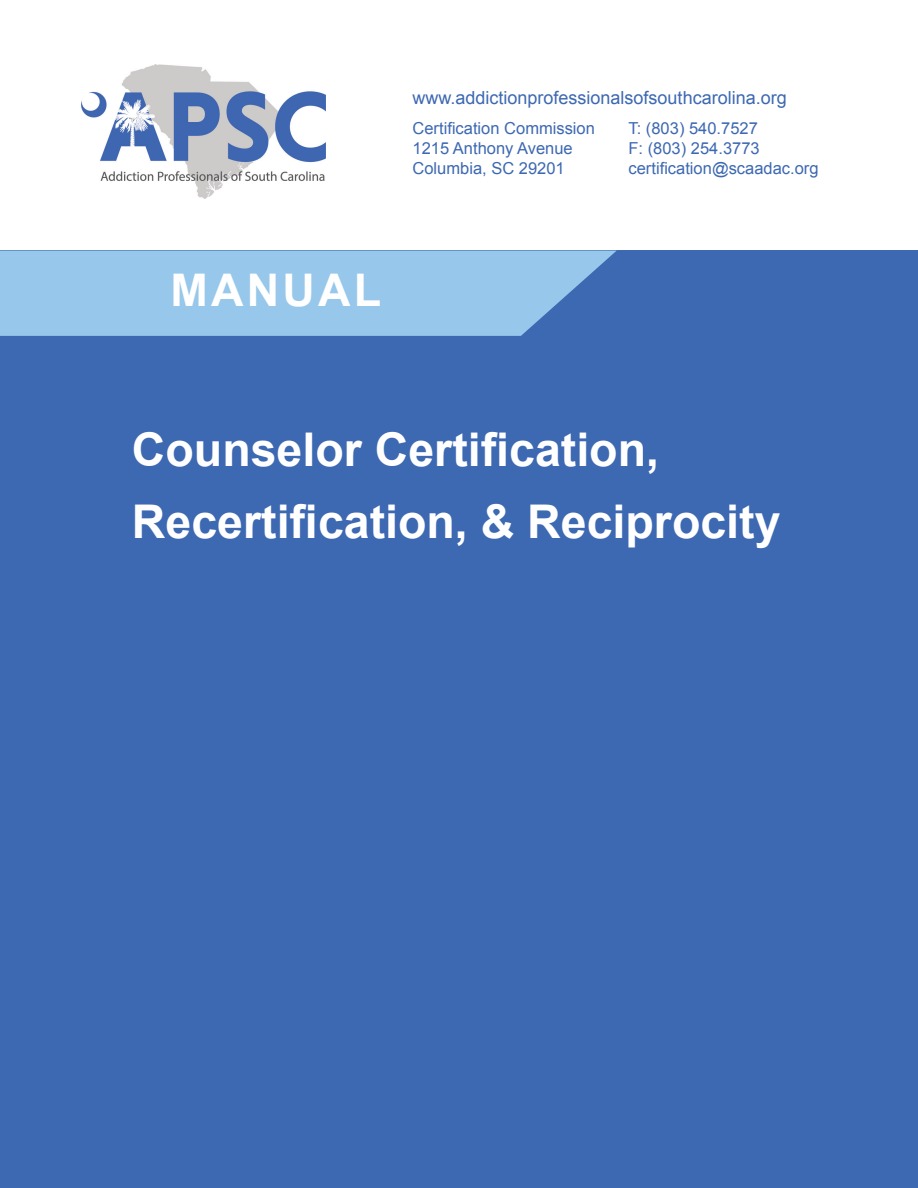
<style>
.page{position:relative;width:918px;height:1188px;background:#fff}
.page>*{position:absolute;margin:0;border:0;box-sizing:border-box;transform-origin:0 0}
.t1{font:700 46.5px "Arial";color:#fff}
.t2{font:700 45px "Arial";letter-spacing:.07em;color:#fff}
.t3{font:18px "Arial";color:#3d68b2}
.t4{font:16.5px "Arial";color:#3d68b2}
</style>
<div class="page">
<div style="left:0;top:251px;width:918px;height:937px;background:#3d68b2"></div>
<img style="left:81px;top:64px;width:245px;height:134px">
<svg style="left:0;top:251px;width:616px;height:85px;background:#8fbfe5"></svg>
<p class="t3" style="left:413px;top:86px;width:376px">www.addictionprofessionalsofsouthcarolina.org</p>
<p class="t4" style="left:413px;top:118px;width:184px">Certification Commission</p>
<p class="t4" style="left:413px;top:138px;width:162px">1215 Anthony Avenue</p>
<p class="t4" style="left:413px;top:157px;width:154px">Columbia, SC 29201</p>
<p class="t4" style="left:629px;top:118px;width:131px">T: (803) 540.7527</p>
<p class="t4" style="left:629px;top:138px;width:133px">F: (803) 254.3773</p>
<p class="t4" style="left:629px;top:157px;width:192px">certification@scaadac.org</p>
<p class="t2" style="left:170px;top:261px;width:212px">MANUAL</p>
<p class="t1" style="left:132px;top:419px;width:529px">Counselor Certification,</p>
<p class="t1" style="left:132px;top:491px;width:650px">Recertification, &amp; Reciprocity</p>
</div>
